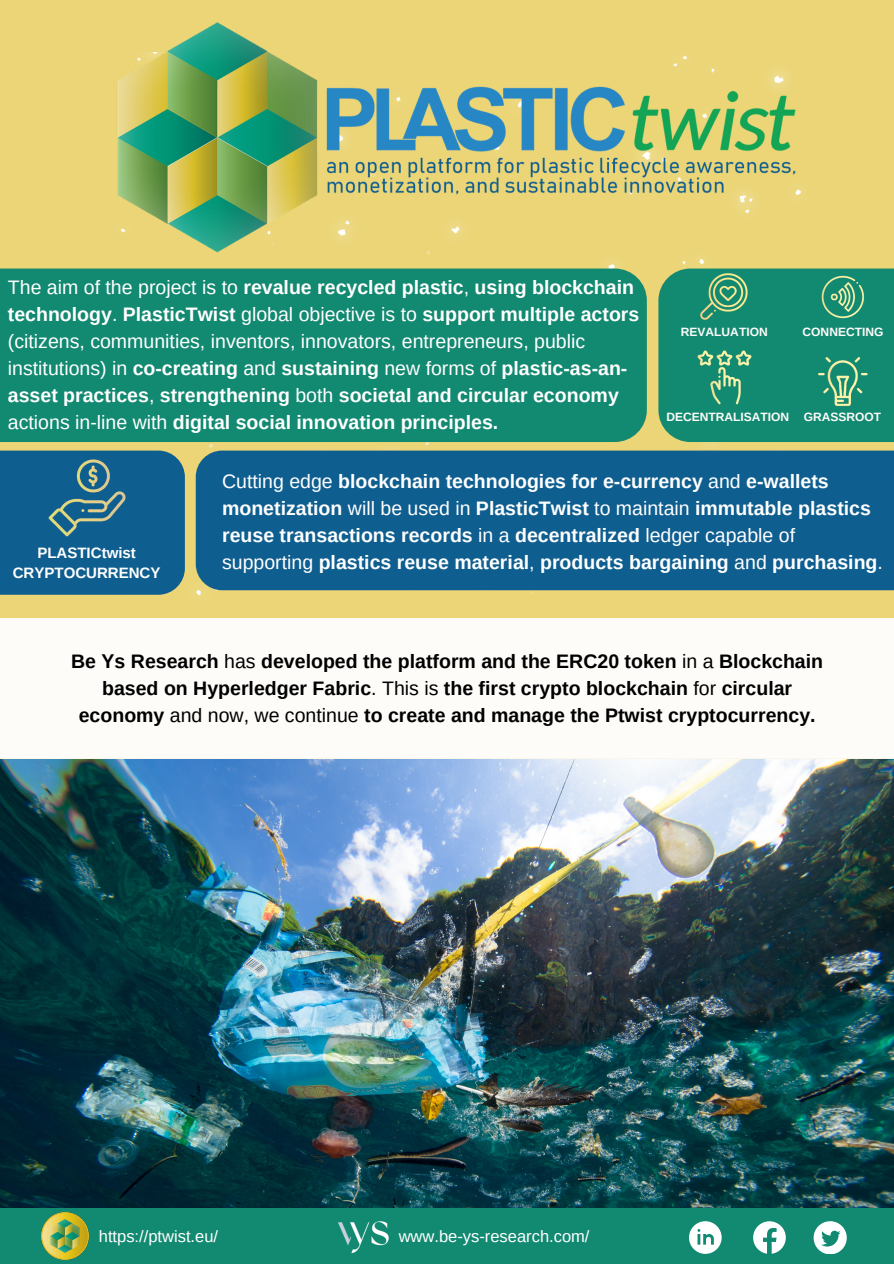
<style>
.page{position:relative;width:894px;height:1264px;background:#fff}
.page>*{position:absolute;margin:0;border:0;box-sizing:border-box;transform-origin:0 0}
.t1{font:700 19.5px/27px "Arimo";color:#fff}
.t2{font:700 19.5px/27px "Arimo";color:#000;text-align:center}
.t3{font:16.5px "Arimo";color:#fff}
.t4{font:700 15px "Arimo";color:#fff}
.t5{font:700 12px "Arimo";color:#fdfcf9}
.s1{font-weight:400}
</style>
<div class="page">
<div style="left:0;top:0;width:893px;height:1263px;background:#ebd576"></div>
<div style="left:658px;top:268px;width:235px;height:174px;background:#128971"></div>
<img style="left:117px;top:22px;width:685px;height:233px">
<div style="left:0;top:1206px;width:893px;height:57px;background:#128971"></div>
<img style="left:41px;top:1212px;width:47px;height:47px">
<svg style="left:689px;top:1221px;width:32px;height:32px"></svg>
<svg style="left:753px;top:1221px;width:32px;height:32px"></svg>
<svg style="left:813px;top:1221px;width:33px;height:32px"></svg>
<div style="left:0;top:450px;width:185px;height:144px;background:#0f5e90"></div>
<img style="left:40px;top:450px;width:94px;height:95px">
<img style="left:695px;top:268px;width:57px;height:57px">
<img style="left:817px;top:272px;width:50px;height:50px">
<img style="left:692px;top:345px;width:64px;height:64px">
<img style="left:813px;top:352px;width:58px;height:59px">
<div style="left:196px;top:450px;width:697px;height:140px;background:#0f5e90"></div>
<div style="left:0;top:268px;width:646px;height:174px;background:#128971"></div>
<div style="left:0;top:618px;width:893px;height:140px;background:#fdfcf9"></div>
<img style="left:337px;top:1207px;width:56px;height:47px">
<img style="left:0;top:759px;width:893px;height:448px">
<p class="t1" style="left:8px;top:273px;width:632px"><span class="s1">The aim of the project is to</span> revalue recycled plastic<span class="s1">,</span> using blockchain technology<span class="s1">.</span> PlasticTwist <span class="s1">global objective is to</span> support multiple actors <span class="s1">(citizens, communities, inventors, innovators, entrepreneurs, public institutions) in</span> co-creating <span class="s1">and</span> sustaining <span class="s1">new forms of</span> plastic-as-an&shy;asset practices<span class="s1">,</span> strengthening <span class="s1">both</span> societal and circular economy <span class="s1">actions in-line with</span> digital social innovation principles.</p>
<p class="t5" style="left:680px;top:325px;width:88px">REVALUATION</p>
<p class="t5" style="left:802px;top:325px;width:82px">CONNECTING</p>
<p class="t5" style="left:666px;top:410px;width:124px">DECENTRALISATION</p>
<p class="t5" style="left:803px;top:410px;width:79px">GRASSROOT</p>
<p class="t4" style="left:37px;top:544px;width:100px">PLASTICtwist</p>
<p class="t4" style="left:13px;top:564px;width:149px">CRYPTOCURRENCY</p>
<p class="t1" style="left:222px;top:467px;width:662px"><span class="s1">Cutting edge</span> blockchain technologies for e-currency <span class="s1">and</span> e-wallets monetization <span class="s1">will be used in</span> PlasticTwist <span class="s1">to maintain</span> immutable plastics reuse transactions records <span class="s1">in a</span> decentralized <span class="s1">ledger capable of supporting</span> plastics reuse material<span class="s1">,</span> products bargaining <span class="s1">and</span> purchasing<span class="s1">.</span></p>
<p class="t2" style="left:71px;top:648px;width:753px">Be Ys Research <span class="s1">has</span> developed the platform and the ERC20 token <span class="s1">in a</span> Blockchain based on Hyperledger Fabric<span class="s1">. This is</span> the first crypto blockchain <span class="s1">for</span> circular economy <span class="s1">and now, we continue</span> to create and manage the Ptwist cryptocurrency.</p>
<p class="t3" style="left:99px;top:1226px;width:121px">https://ptwist.eu/</p>
<p class="t3" style="left:398px;top:1226px;width:192px">www.be-ys-research.com/</p>
</div>
